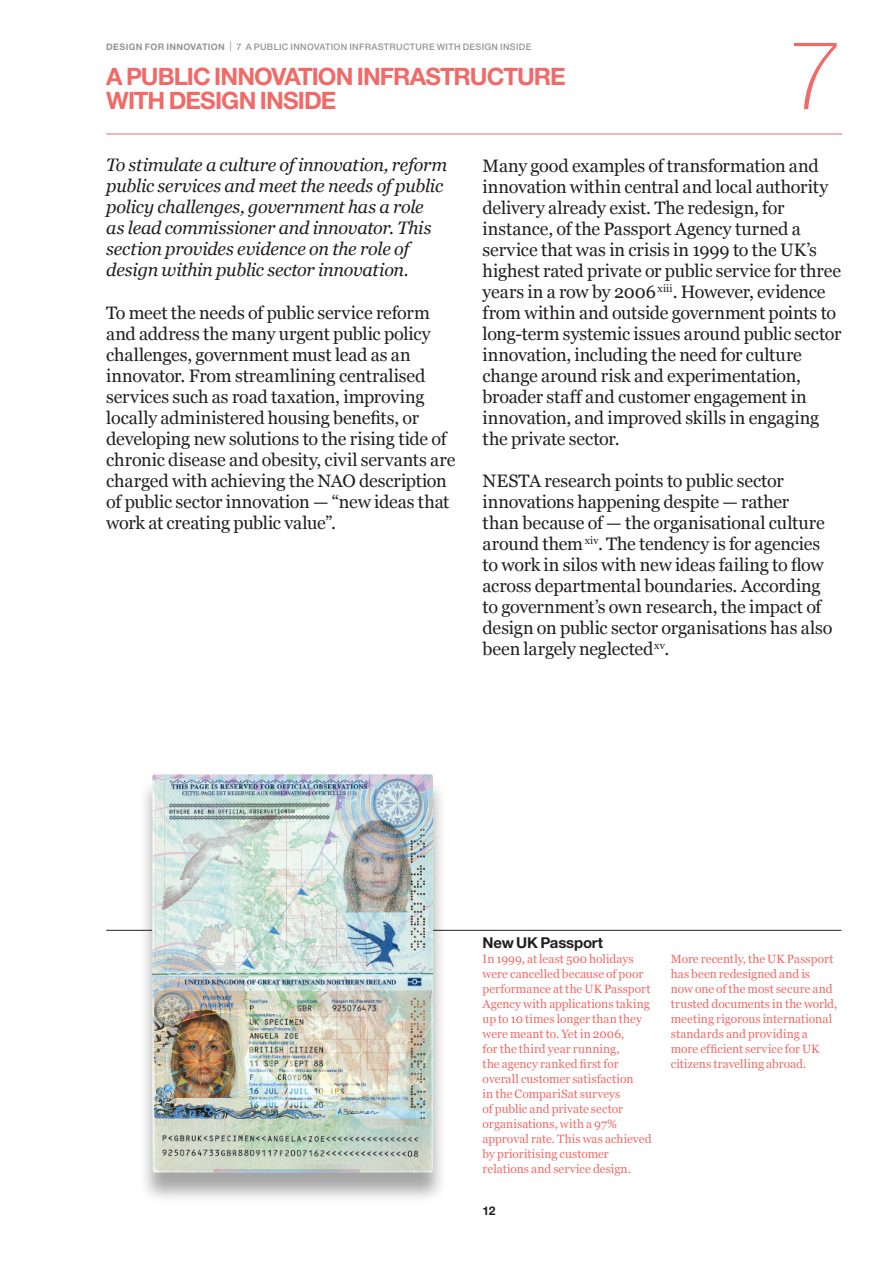
<style>
.page{position:relative;width:893px;height:1263px;background:#fff}
.page>*{position:absolute;margin:0;border:0;box-sizing:border-box;transform-origin:0 0}
.t1{font:100 96px "Helvetica Neue";color:#f16a67}
.t2{font:700 24px/24px "Helvetica Neue";letter-spacing:-.04em;color:#f16a67}
.t3{font:18px/21px "Georgia";letter-spacing:-.01em;color:#231f20}
.t4{font:italic 18px/21px "Georgia";letter-spacing:-.015em;color:#231f20}
.t5{font:700 15px "Helvetica Neue";color:#231f20}
.t6{font:12px/15px "Georgia";letter-spacing:.005em;color:#f16a67}
.t7{font:700 12px "Helvetica Neue";color:#231f20}
.t8{font:500 9px "Helvetica Neue";letter-spacing:.035em;color:#939598}
.t9{font:700 9px "Helvetica Neue";color:#939598}
.s1{font-weight:300;font-size:13.5px}
</style>
<div class="page">
<hr style="left:106px;top:134px;width:736px;height:1px;background:#f16a67">
<hr style="left:106px;top:930px;width:735px;height:1px;background:#231f20">
<div style="left:138px;top:777px;width:309px;height:427px;background:#231f20;opacity:.4"></div>
<img style="left:152px;top:774px;width:281px;height:398px">
<p class="t9" style="left:106px;top:41px;width:14px">DESIGN</p>
<p class="t9" style="left:145px;top:41px;width:8px">FOR</p>
<p class="t9" style="left:166px;top:41px;width:7px">INNOVATION</p>
<p class="t8" style="left:229px;top:41px;width:304px"><span class="s1">|</span> 7 A PUBLIC INNOVATION INFRASTRUCTURE WITH DESIGN INSIDE</p>
<h2 class="t2" style="left:106px;top:64px;width:461px">A PU BLIC INNOVATION INFRASTRUCTURE<br>WITH DESIGN INSIDE</h2>
<h1 class="t1" style="left:789px;top:20px;width:55px">7</h1>
<p class="t4" style="left:106px;top:155px;width:343px">To stimulate a culture of innovation, reform public services and meet the needs of public policy challenges, government has a role<br>as lead commissioner and innovator. This section provides evidence on the role of design within public sector innovation.</p>
<p class="t3" style="left:106px;top:302px;width:351px">To meet the needs of public service reform and address the many urgent public policy challenges, government must lead as an innovator. From streamlining centralised services such as road taxation, improving locally administered housing benefits, or developing new solutions to the rising tide of chronic disease and obesity, civil servants are charged with achieving the NAO description of public sector innovation — “new ideas that work at creating public value”.</p>
<p class="t3" style="left:483px;top:156px;width:360px">Many good examples of transformation and innovation within central and local authority delivery already exist. The redesign, for instance, of the Passport Agency turned a service that was in crisis in 1999 to the UK’s highest rated private or public service for three years in a row by 2006 <sup>xiii</sup>. However, evidence from within and outside government points to long-term systemic issues around public sector innovation, including the need for culture change around risk and experimentation, broader staff and customer engagement in innovation, and improved skills in engaging the private sector.</p>
<p class="t3" style="left:483px;top:470px;width:351px">NESTA research points to public sector innovations happening despite — rather<br>than because of — the organisational culture around them <sup>xiv</sup>. The tendency is for agencies to work in silos with new ideas failing to flow across departmental boundaries. According to government’s own research, the impact of design on public sector organisations has also been largely neglected<sup>xv</sup>.</p>
<p class="t5" style="left:483px;top:933px;width:122px">NEW UK PASSPORT</p>
<p class="t6" style="left:483px;top:951px;width:170px">In 1999, at least 500 holidays were cancelled because of poor performance at the UK Passport<br>Agency with applications taking up to 10 times longer than they were meant to. Yet in 2006,<br>for the third year running,<br>the agency ranked first for overall customer satisfaction<br>in the CompariSat surveys<br>of public and private sector organisations, with a 97% approval rate. This was achieved by prioritising customer relations and service design.</p>
<p class="t6" style="left:671px;top:951px;width:168px">More recently, the UK Passport has been redesigned and is<br>now one of the most secure and trusted documents in the world, meeting rigorous international standards and providing a more efficient service for UK citizens travelling abroad.</p>
<p class="t7" style="left:483px;top:1203px;width:14px">12</p>
</div>
